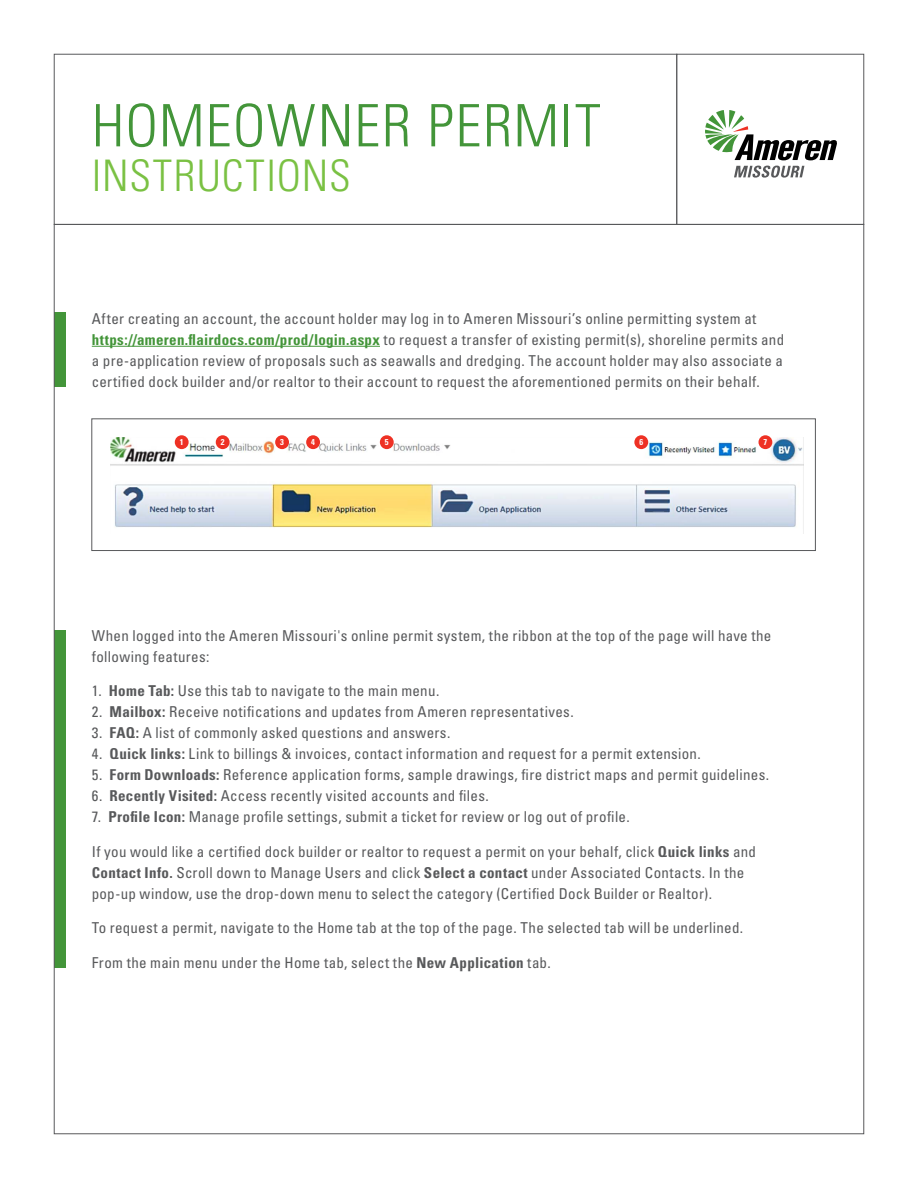
<style>
.page{position:relative;width:918px;height:1188px;background:#fff}
.page>*{position:absolute;margin:0;border:0;box-sizing:border-box;transform-origin:0 0}
.t1{font:300 condensed 58.5px "Univers LT Std";letter-spacing:.025em;color:#439539}
.t2{font:300 condensed 43.5px "Univers LT Std";letter-spacing:.025em;color:#7ac143}
.t3{font:condensed 15px/21px "Univers LT Std";letter-spacing:.02em;color:#58595b}
.t4{font:700 condensed 8.55px "Univers LT Std";color:#fff}
.s1{font-weight:700;color:#439539}
.s2{font-weight:700}
</style>
<div class="page">
<div style="left:54px;top:313px;width:12px;height:74px;background:#439539"></div>
<div style="left:54px;top:630px;width:12px;height:338px;background:#439539"></div>
<div style="left:677px;top:54px;width:187px;height:171px;border:1px solid #58595b"></div>
<div style="left:54px;top:54px;width:623px;height:171px;border:1px solid #58595b"></div>
<svg style="left:705px;top:110px;width:132px;height:50px"></svg>
<svg style="left:734px;top:166px;width:70px;height:12px"></svg>
<hr style="left:92px;top:346px;width:288px;height:1px;background:#439539">
<div style="left:92px;top:419px;width:724px;height:132px;border:1px solid #58595b"></div>
<img style="left:110px;top:438px;width:693px;height:90px">
<div style="left:175px;top:435px;width:14px;height:14px;background:#ee3124;border-radius:50%"></div>
<div style="left:216px;top:435px;width:14px;height:14px;background:#ee3124;border-radius:50%"></div>
<div style="left:275px;top:435px;width:14px;height:14px;background:#ee3124;border-radius:50%"></div>
<div style="left:306px;top:435px;width:14px;height:14px;background:#ee3124;border-radius:50%"></div>
<div style="left:380px;top:435px;width:14px;height:14px;background:#ee3124;border-radius:50%"></div>
<div style="left:634px;top:435px;width:14px;height:14px;background:#ee3124;border-radius:50%"></div>
<div style="left:759px;top:435px;width:13px;height:14px;background:#ee3124;border-radius:50%"></div>
<h1 class="t1" style="left:92px;top:91px;width:511px">HOMEOWNER PERMIT</h1>
<h2 class="t2" style="left:92px;top:150px;width:261px">INSTRUCTIONS</h2>
<p class="t3" style="left:92px;top:308px;width:694px">After creating an account, the account holder may log in to Ameren Missouri’s online permitting system at <span class="s1">https://ameren.flairdocs.com/prod/login.aspx</span> to request a transfer of existing permit(s), shoreline permits and a pre-application review of proposals such as seawalls and dredging. The account holder may also associate a certified dock builder and/or realtor to their account to request the aforementioned permits on their behalf.</p>
<p class="t4" style="left:180px;top:437px;width:5px">1</p>
<p class="t4" style="left:221px;top:437px;width:5px">2</p>
<p class="t4" style="left:280px;top:437px;width:5px">3</p>
<p class="t4" style="left:311px;top:437px;width:5px">4</p>
<p class="t4" style="left:385px;top:437px;width:5px">5</p>
<p class="t4" style="left:639px;top:437px;width:5px">6</p>
<p class="t4" style="left:764px;top:437px;width:5px">7</p>
<p class="t3" style="left:92px;top:625px;width:681px">When logged into the Ameren Missouri's online permit system, the ribbon at the top of the page will have the following features:</p>
<p class="t3" style="left:92px;top:680px;width:349px">1. <span class="s2">Home Tab:</span> Use this tab to navigate to the main menu.</p>
<p class="t3" style="left:92px;top:701px;width:483px">2. <span class="s2">Mailbox:</span> Receive notifications and updates from Ameren representatives.</p>
<p class="t3" style="left:92px;top:722px;width:360px">3. <span class="s2">FAQ:</span> A list of commonly asked questions and answers.</p>
<p class="t3" style="left:92px;top:743px;width:611px">4. <span class="s2">Quick links:</span> Link to billings &amp; invoices, contact information and request for a permit extension.</p>
<p class="t3" style="left:92px;top:764px;width:679px">5. <span class="s2">Form Downloads:</span> Reference application forms, sample drawings, fire district maps and permit guidelines.</p>
<p class="t3" style="left:92px;top:785px;width:399px">6. <span class="s2">Recently Visited:</span> Access recently visited accounts and files.</p>
<p class="t3" style="left:92px;top:806px;width:540px">7. <span class="s2">Profile Icon:</span> Manage profile settings, submit a ticket for review or log out of profile.</p>
<p class="t3" style="left:92px;top:841px;width:666px">If you would like a certified dock builder or realtor to request a permit on your behalf, click <span class="s2">Quick links</span> and<br><span class="s2">Contact Info.</span> Scroll down to Manage Users and click <span class="s2">Select a contact</span> under Associated Contacts. In the pop-up window, use the drop-down menu to select the category (Certified Dock Builder or Realtor).</p>
<p class="t3" style="left:92px;top:917px;width:653px">To request a permit, navigate to the Home tab at the top of the page. The selected tab will be underlined.</p>
<p class="t3" style="left:92px;top:952px;width:461px">From the main menu under the Home tab, select the <span class="s2">New Application</span> tab.</p>
</div>
